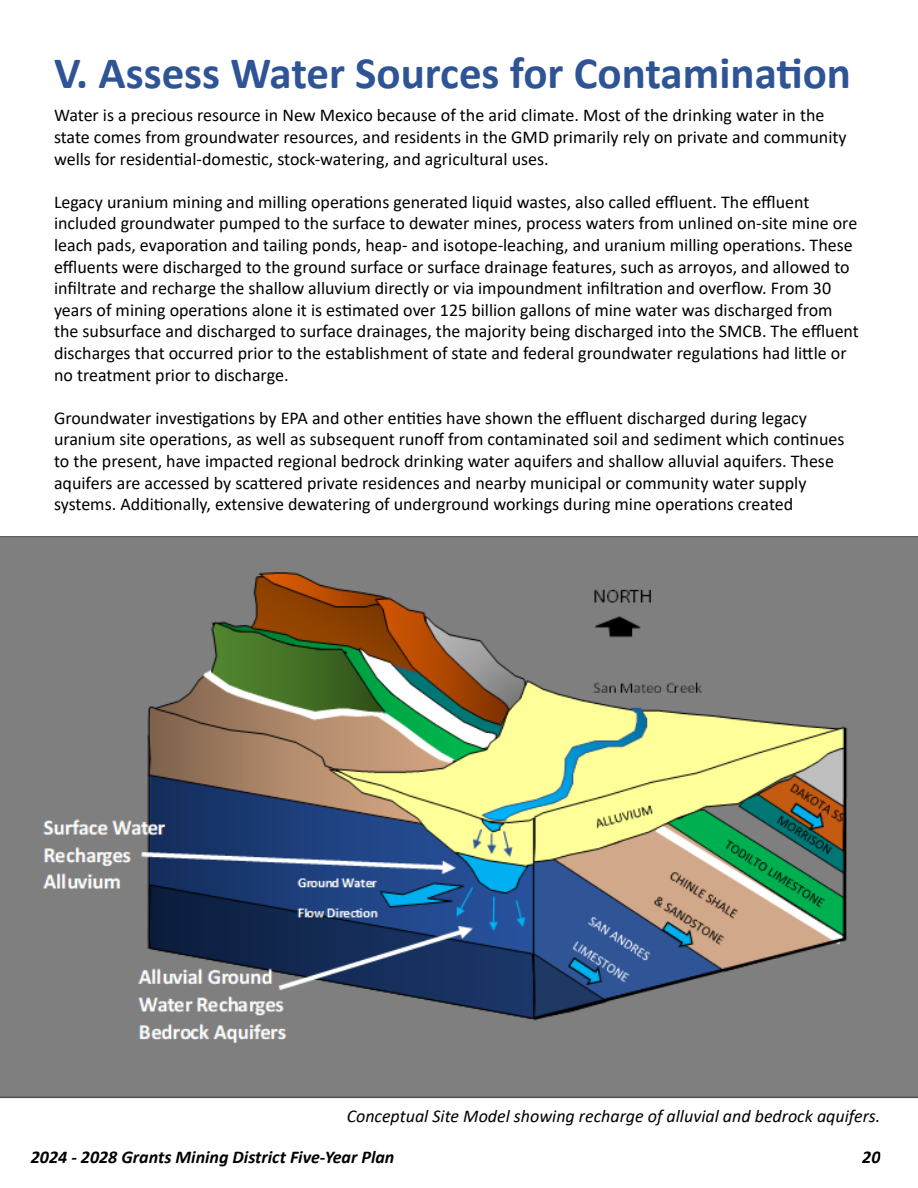
<style>
.page{position:relative;width:918px;height:1188px;background:#fff}
.page>*{position:absolute;margin:0;border:0;box-sizing:border-box;transform-origin:0 0}
.t1{font:700 45px "Calibri";color:#2f5496}
.t2{font:18px/21.6px "Calibri";color:#000}
.t3{font:italic 18px "Calibri";color:#000}
.t4{font:italic 700 18px "Calibri";color:#000}
</style>
<div class="page">
<img style="left:1px;top:536px;width:917px;height:563px">
<h1 class="t1" style="left:54px;top:41px;width:799px">V. Assess Water Sources for Contamination</h1>
<p class="t2" style="left:54px;top:104px;width:794px">Water is a precious resource in New Mexico because of the arid climate. Most of the drinking water in the state comes from groundwater resources, and residents in the GMD primarily rely on private and community wells for residential-domestic, stock-watering, and agricultural uses.</p>
<p class="t2" style="left:54px;top:191px;width:806px">Legacy uranium mining and milling operations generated liquid wastes, also called effluent. The effluent included groundwater pumped to the surface to dewater mines, process waters from unlined on-site mine ore leach pads, evaporation and tailing ponds, heap- and isotope-leaching, and uranium milling operations. These effluents were discharged to the ground surface or surface drainage features, such as arroyos, and allowed to infiltrate and recharge the shallow alluvium directly or via impoundment infiltration and overflow. From 30 years of mining operations alone it is estimated over 125 billion gallons of mine water was discharged from the subsurface and discharged to surface drainages, the majority being discharged into the SMCB. The effluent discharges that occurred prior to the establishment of state and federal groundwater regulations had little or no treatment prior to discharge.</p>
<p class="t2" style="left:54px;top:407px;width:792px">Groundwater investigations by EPA and other entities have shown the effluent discharged during legacy uranium site operations, as well as subsequent runoff from contaminated soil and sediment which continues to the present, have impacted regional bedrock drinking water aquifers and shallow alluvial aquifers. These aquifers are accessed by scattered private residences and nearby municipal or community water supply systems. Additionally, extensive dewatering of underground workings during mine operations created</p>
<p class="t3" style="left:347px;top:1104px;width:535px">Conceptual Site Model showing recharge of alluvial and bedrock aquifers.</p>
<p class="t4" style="left:31px;top:1145px;width:365px">2024 - 2028 Grants Mining District Five-Year Plan</p>
<p class="t4" style="left:862px;top:1145px;width:20px">20</p>
</div>
